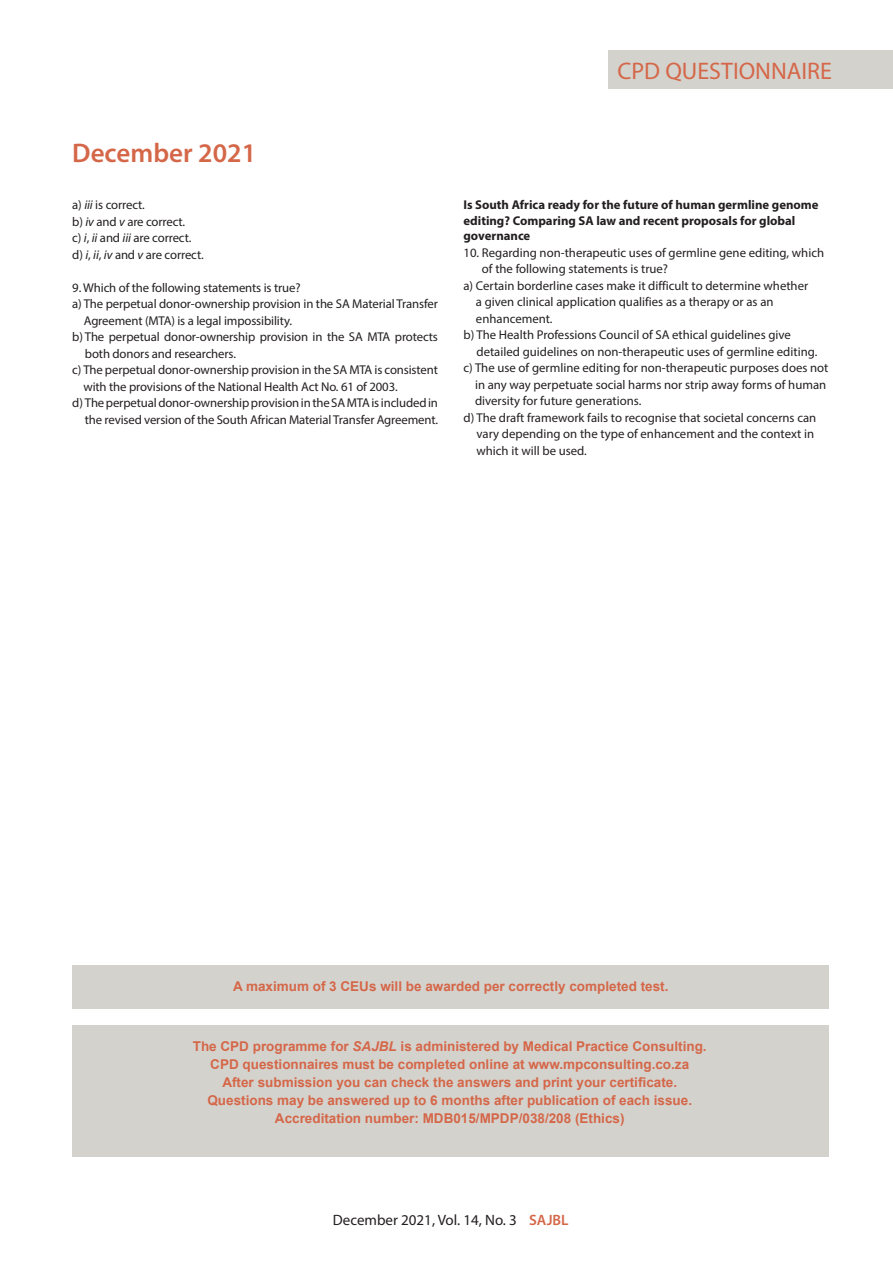
<style>
.page{position:relative;width:893px;height:1263px;background:#fff}
.page>*{position:absolute;margin:0;border:0;box-sizing:border-box;transform-origin:0 0}
.t1{font:600 27px "Myriad Pro";color:#d56749}
.t2{font:24px "Myriad Pro";color:#d56749}
.t3{font:15px "Myriad Pro";color:#231f20}
.t4{font:700 13.5px "Arial";color:#d56749}
.CONTENTS_AUTHOR{font:12.75px/16.5px "Myriad Pro";letter-spacing:-.005em;color:#231f20}
.CONTENTS_AUTHOR-2{font:700 12.75px/15.3px "Myriad Pro";color:#231f20}
.s1{font-style:italic}
.s2{font-weight:600;color:#d56749}
</style>
<div class="page">
<div style="left:608px;top:50px;width:285px;height:39px;background:#d4d2cd"></div>
<div style="left:72px;top:1025px;width:757px;height:132px;background:#d4d2cd"></div>
<div style="left:72px;top:965px;width:757px;height:43px;background:#d4d2cd"></div>
<p class="t1" style="left:72px;top:136px;width:185px">December 2021</p>
<p class="CONTENTS_AUTHOR" style="left:72px;top:197px;width:74px">a) <span class="s1">iii</span> is correct.</p>
<p class="CONTENTS_AUTHOR" style="left:72px;top:213px;width:114px">b) <span class="s1">iv</span> and <span class="s1">v</span> are correct.</p>
<p class="CONTENTS_AUTHOR" style="left:72px;top:230px;width:121px">c) <span class="s1">i</span>, <span class="s1">ii</span> and <span class="s1">iii</span> are correct.</p>
<p class="CONTENTS_AUTHOR" style="left:72px;top:246px;width:133px">d) <span class="s1">i</span>, <span class="s1">ii</span>, <span class="s1">iv</span> and <span class="s1">v</span> are correct.</p>
<p class="CONTENTS_AUTHOR" style="left:72px;top:279px;width:230px">9. Which of the following statements is true?</p>
<p class="CONTENTS_AUTHOR" style="left:84px;top:296px;width:356px;text-indent:-12px">a) The perpetual donor-ownership provision in the SA Material Transfer<br>Agreement (MTA) is a legal impossibility.</p>
<p class="CONTENTS_AUTHOR" style="left:85px;top:329px;width:355px;text-indent:-13px">b) The perpetual donor-ownership provision in the SA MTA protects both donors and researchers.</p>
<p class="CONTENTS_AUTHOR" style="left:83px;top:362px;width:356px;text-indent:-11px">c) The perpetual donor-ownership provision in the SA MTA is consistent with the provisions of the National Health Act No. 61 of 2003.</p>
<p class="CONTENTS_AUTHOR" style="left:72px;top:395px;width:367px;text-align:right">d) The perpetual donor-ownership provision in the SA MTA is included in the revised version of the South African Material Transfer Agreement.</p>
<h2 class="t2" style="left:618px;top:56px;width:216px">CPD QUESTIONNAIRE</h2>
<p class="CONTENTS_AUTHOR-2" style="left:463px;top:197px;width:357px">Is South Africa ready for the future of human germline genome editing? Comparing SA law and recent proposals for global governance</p>
<p class="CONTENTS_AUTHOR" style="left:482px;top:244px;width:344px;text-indent:-18px">10. Regarding non-therapeutic uses of germline gene editing, which of the following statements is true?</p>
<p class="CONTENTS_AUTHOR" style="left:476px;top:277px;width:334px;text-indent:-12px">a) Certain borderline cases make it difficult to determine whether a given clinical application qualifies as a therapy or as an enhancement.</p>
<p class="CONTENTS_AUTHOR" style="left:476px;top:326px;width:342px;text-indent:-13px">b) The Health Professions Council of SA ethical guidelines give detailed guidelines on non-therapeutic uses of germline editing.</p>
<p class="CONTENTS_AUTHOR" style="left:475px;top:359px;width:355px;text-indent:-12px">c) The use of germline editing for non-therapeutic purposes does not in any way perpetuate social harms nor strip away forms of human diversity for future generations.</p>
<p class="CONTENTS_AUTHOR" style="left:476px;top:409px;width:341px;text-indent:-13px">d) The draft framework fails to recognise that societal concerns can vary depending on the type of enhancement and the context in which it will be used.</p>
<p class="t4" style="left:233px;top:978px;width:437px">A maximum of 3 CEUs will be awarded per correctly completed test.</p>
<p class="t4" style="left:193px;top:1038px;width:515px">The CPD programme for <span class="s1">SAJBL</span> is administered by Medical Practice Consulting.</p>
<p class="t4" style="left:210px;top:1056px;width:480px">CPD questionnaires must be completed online at www.mpconsulting.co.za</p>
<p class="t4" style="left:222px;top:1074px;width:456px">After submission you can check the answers and print your certificate.</p>
<p class="t4" style="left:207px;top:1092px;width:486px">Questions may be answered up to 6 months after publication of each issue.</p>
<p class="t4" style="left:275px;top:1110px;width:351px">Accreditation number: MDB015/MPDP/038/208 (Ethics)</p>
<p class="t3" style="left:333px;top:1211px;width:237px">December 2021, Vol. 14, No. 3 <span class="s2">SAJBL</span></p>
</div>
